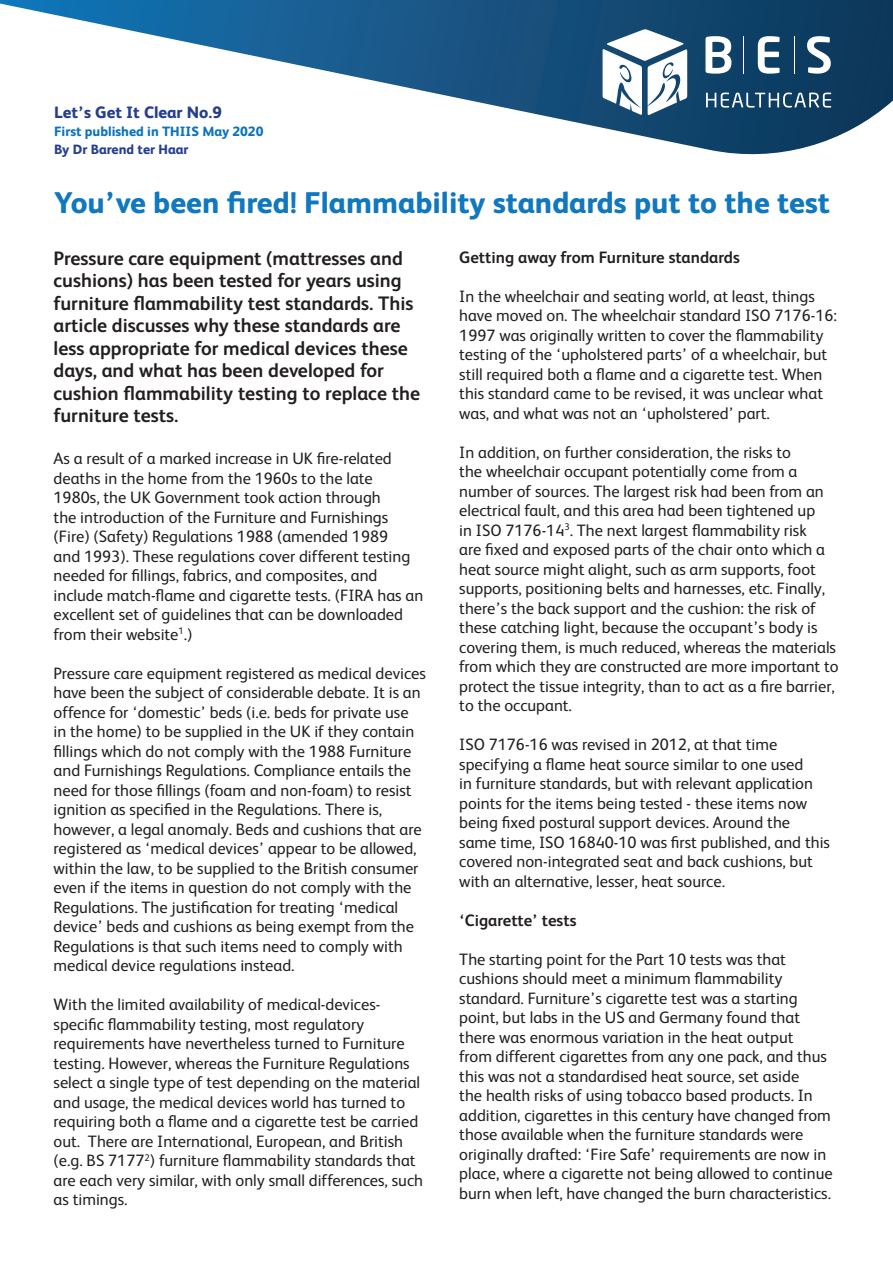
<style>
.page{position:relative;width:893px;height:1263px;background:#fff}
.page>*{position:absolute;margin:0;border:0;box-sizing:border-box;transform-origin:0 0}
.t1{font:800 30px "FS Albert";color:#1078bf}
.t2{font:700 19.5px/22.5px "FS Albert";color:#231f20}
.t3{font:16.5px/19.5px "FS Albert";color:#231f20}
.t4{font:700 16.5px "FS Albert";color:#231f20}
.t5{font:800 16.5px "FS Albert";color:#253f8e}
.t6{font:800 13.5px "FS Albert";color:#0c74bc}
.t7{font:800 13.5px "FS Albert";color:#253f8e}
</style>
<div class="page">
<svg style="left:0;top:0;width:893px;height:155px"></svg>
<svg style="left:705px;top:36px;width:26px;height:38px"></svg>
<svg style="left:758px;top:36px;width:22px;height:38px"></svg>
<svg style="left:807px;top:36px;width:24px;height:38px"></svg>
<hr style="left:743px;top:36px;width:1px;height:38px;background:#fff">
<hr style="left:795px;top:36px;width:1px;height:38px;background:#fff">
<svg style="left:602px;top:29px;width:85px;height:86px"></svg>
<svg style="left:706px;top:93px;width:125px;height:15px"></svg>
<p class="t5" style="left:54px;top:100px;width:169px">Let’s Get It Clear No.9</p>
<p class="t6" style="left:54px;top:121px;width:211px">First published in THIIS May 2020</p>
<p class="t7" style="left:54px;top:139px;width:136px">By Dr Barend ter Haar</p>
<p class="t1" style="left:54px;top:180px;width:777px">You’ve been fired! Flammability standards put to the test</p>
<p class="t2" style="left:54px;top:246px;width:368px">Pressure care equipment (mattresses and cushions) has been tested for years using furniture flammability test standards. This article discusses why these standards are less appropriate for medical devices these days, and what has been developed for cushion flammability testing to replace the furniture tests.</p>
<p class="t3" style="left:54px;top:448px;width:371px">As a result of a marked increase in UK fire-related deaths in the home from the 1960s to the late<br>1980s, the UK Government took action through<br>the introduction of the Furniture and Furnishings (Fire) (Safety) Regulations 1988 (amended 1989<br>and 1993). These regulations cover different testing needed for fillings, fabrics, and composites, and include match-flame and cigarette tests. (FIRA has an excellent set of guidelines that can be downloaded from their website<sup>1</sup>.)</p>
<p class="t3" style="left:54px;top:663px;width:374px">Pressure care equipment registered as medical devices have been the subject of considerable debate. It is an offence for ‘domestic’ beds (i.e. beds for private use<br>in the home) to be supplied in the UK if they contain fillings which do not comply with the 1988 Furniture and Furnishings Regulations. Compliance entails the need for those fillings (foam and non-foam) to resist ignition as specified in the Regulations. There is, however, a legal anomaly. Beds and cushions that are registered as ‘medical devices’ appear to be allowed, within the law, to be supplied to the British consumer even if the items in question do not comply with the Regulations. The justification for treating ‘medical device’ beds and cushions as being exempt from the Regulations is that such items need to comply with medical device regulations instead.</p>
<p class="t3" style="left:54px;top:994px;width:371px">With the limited availability of medical-devices&shy;specific flammability testing, most regulatory requirements have nevertheless turned to Furniture testing. However, whereas the Furniture Regulations select a single type of test depending on the material and usage, the medical devices world has turned to requiring both a flame and a cigarette test be carried out. There are International, European, and British (e.g. BS 7177<sup>2</sup>) furniture flammability standards that are each very similar, with only small differences, such as timings.</p>
<p class="t4" style="left:459px;top:246px;width:282px">Getting away from Furniture standards</p>
<p class="t3" style="left:459px;top:285px;width:379px">In the wheelchair and seating world, at least, things have moved on. The wheelchair standard ISO 7176-16:<br>1997 was originally written to cover the flammability testing of the ‘upholstered parts’ of a wheelchair, but still required both a flame and a cigarette test. When this standard came to be revised, it was unclear what was, and what was not an ‘upholstered’ part.</p>
<p class="t3" style="left:459px;top:441px;width:381px">In addition, on further consideration, the risks to<br>the wheelchair occupant potentially come from a number of sources. The largest risk had been from an electrical fault, and this area had been tightened up<br>in ISO 7176-14<sup>3</sup>. The next largest flammability risk<br>are fixed and exposed parts of the chair onto which a heat source might alight, such as arm supports, foot supports, positioning belts and harnesses, etc. Finally, there’s the back support and the cushion: the risk of these catching light, because the occupant’s body is covering them, is much reduced, whereas the materials from which they are constructed are more important to protect the tissue integrity, than to act as a fire barrier, to the occupant.</p>
<p class="t3" style="left:459px;top:734px;width:372px">ISO 7176-16 was revised in 2012, at that time specifying a flame heat source similar to one used<br>in furniture standards, but with relevant application points for the items being tested - these items now being fixed postural support devices. Around the same time, ISO 16840-10 was first published, and this covered non-integrated seat and back cushions, but with an alternative, lesser, heat source.</p>
<p class="t4" style="left:459px;top:909px;width:119px">‘Cigarette’ tests</p>
<p class="t3" style="left:459px;top:948px;width:375px">The starting point for the Part 10 tests was that cushions should meet a minimum flammability standard. Furniture’s cigarette test was a starting point, but labs in the US and Germany found that there was enormous variation in the heat output<br>from different cigarettes from any one pack, and thus this was not a standardised heat source, set aside<br>the health risks of using tobacco based products. In addition, cigarettes in this century have changed from those available when the furniture standards were originally drafted: ‘Fire Safe’ requirements are now in place, where a cigarette not being allowed to continue burn when left, have changed the burn characteristics.</p>
</div>
